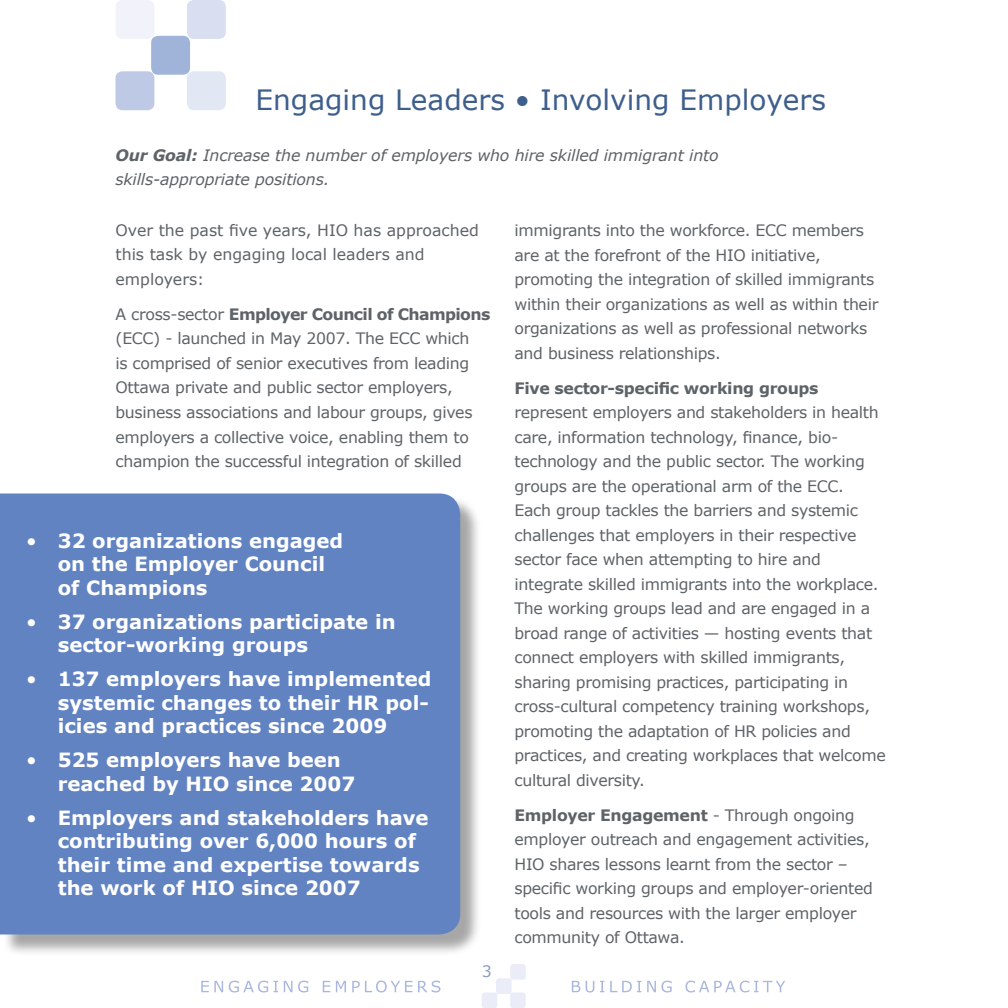
<style>
.page{position:relative;width:1008px;height:1008px;background:#fff}
.page>*{position:absolute;margin:0;border:0;box-sizing:border-box;transform-origin:0 0}
.t1{font:28px "Verdana";color:#3e5f8c}
.t2{font:700 19.6px/23.4px "Verdana";color:#fff}
.t3{font:15.75px/24.5px "Verdana";letter-spacing:-.02em;color:#5e6367}
.t4{font:italic 15.75px/24.5px "Verdana";letter-spacing:-.01em;color:#5e6367}
.t5{font:15.75px/24.5px "Verdana";color:#5e6367}
.t6{font:700 15.75px "Verdana";letter-spacing:-.02em;color:#5e6367}
.t7{font:15.75px "Verdana";color:#8d9ebe}
.s1{font-weight:700}
.s2{font-weight:400}
</style>
<div class="page">
<div style="left:187px;top:0;width:39px;height:39px;background:#d9def0;border-radius:7px"></div>
<div style="left:187px;top:71px;width:39px;height:39px;background:#e2e7f4;border-radius:7px"></div>
<div style="left:116px;top:0;width:38px;height:39px;background:#f2f3fa;border-radius:7px"></div>
<div style="left:116px;top:71px;width:38px;height:39px;background:#bec9e5;border-radius:7px"></div>
<div style="left:151px;top:36px;width:39px;height:39px;background:#a0b4da;border-radius:7px"></div>
<svg style="left:201px;top:964px;width:584px;height:44px"></svg>
<div style="left:3px;top:496px;width:479px;height:461px;background:#000;opacity:.35"></div>
<div style="left:0;top:494px;width:460px;height:440px;background:#6283c2"></div>
<h1 class="t1" style="left:256px;top:82px;width:572px">Engaging Leaders • Involving Employers</h1>
<p class="t4" style="left:116px;top:143px;width:605px"><span class="s1">Our Goal:</span> Increase the number of employers who hire skilled immigrant into skills-appropriate positions.</p>
<p class="t5" style="left:116px;top:218px;width:365px">Over the past five years, HIO has approached this task by engaging local leaders and employers:</p>
<p class="t3" style="left:116px;top:302px;width:376px">A cross-sector <span class="s1">Employer Council of Champions </span>(ECC) - launched in May 2007. The ECC which<br>is comprised of senior executives from leading Ottawa private and public sector employers, business associations and labour groups, gives employers a collective voice, enabling them to champion the successful integration of skilled</p>
<p class="t3" style="left:514px;top:218px;width:365px">immigrants into the workforce. ECC members are at the forefront of the HIO initiative, promoting the integration of skilled immigrants within their organizations as well as within their organizations as well as professional networks and business relationships.</p>
<p class="t6" style="left:514px;top:378px;width:306px">Five sector-specific working groups</p>
<p class="t3" style="left:514px;top:400px;width:373px">represent employers and stakeholders in health care, information technology, finance, bio&shy;technology and the public sector. The working groups are the operational arm of the ECC.<br>Each group tackles the barriers and systemic challenges that employers in their respective sector face when attempting to hire and integrate skilled immigrants into the workplace.<br>The working groups lead and are engaged in a broad range of activities — hosting events that connect employers with skilled immigrants, sharing promising practices, participating in cross-cultural competency training workshops, promoting the adaptation of HR policies and practices, and creating workplaces that welcome cultural diversity.</p>
<p class="t3" style="left:514px;top:803px;width:360px"><span class="s1">Employer Engagement</span> - Through ongoing employer outreach and engagement activities, HIO shares lessons learnt from the sector – specific working groups and employer-oriented tools and resources with the larger employer community of Ottawa.</p>
<p class="t2" style="left:58px;top:529px;width:287px;text-indent:-31px"><span class="s2">•</span> 32 organizations engaged on the Employer Council of Champions</p>
<p class="t2" style="left:58px;top:610px;width:339px;text-indent:-32px"><span class="s2">•</span> 37 organizations participate in sector-working groups</p>
<p class="t2" style="left:58px;top:668px;width:375px;text-indent:-31px"><span class="s2">•</span> 137 employers have implemented systemic changes to their HR pol&shy;icies and practices since 2009</p>
<p class="t2" style="left:58px;top:749px;width:299px;text-indent:-31px"><span class="s2">•</span> 525 employers have been reached by HIO since 2007</p>
<p class="t2" style="left:58px;top:806px;width:372px;text-indent:-31px"><span class="s2">•</span> Employers and stakeholders have contributing over 6,000 hours of their time and expertise towards the work of HIO since 2007</p>
<p class="t7" style="left:482px;top:961px;width:12px">3</p>
</div>
